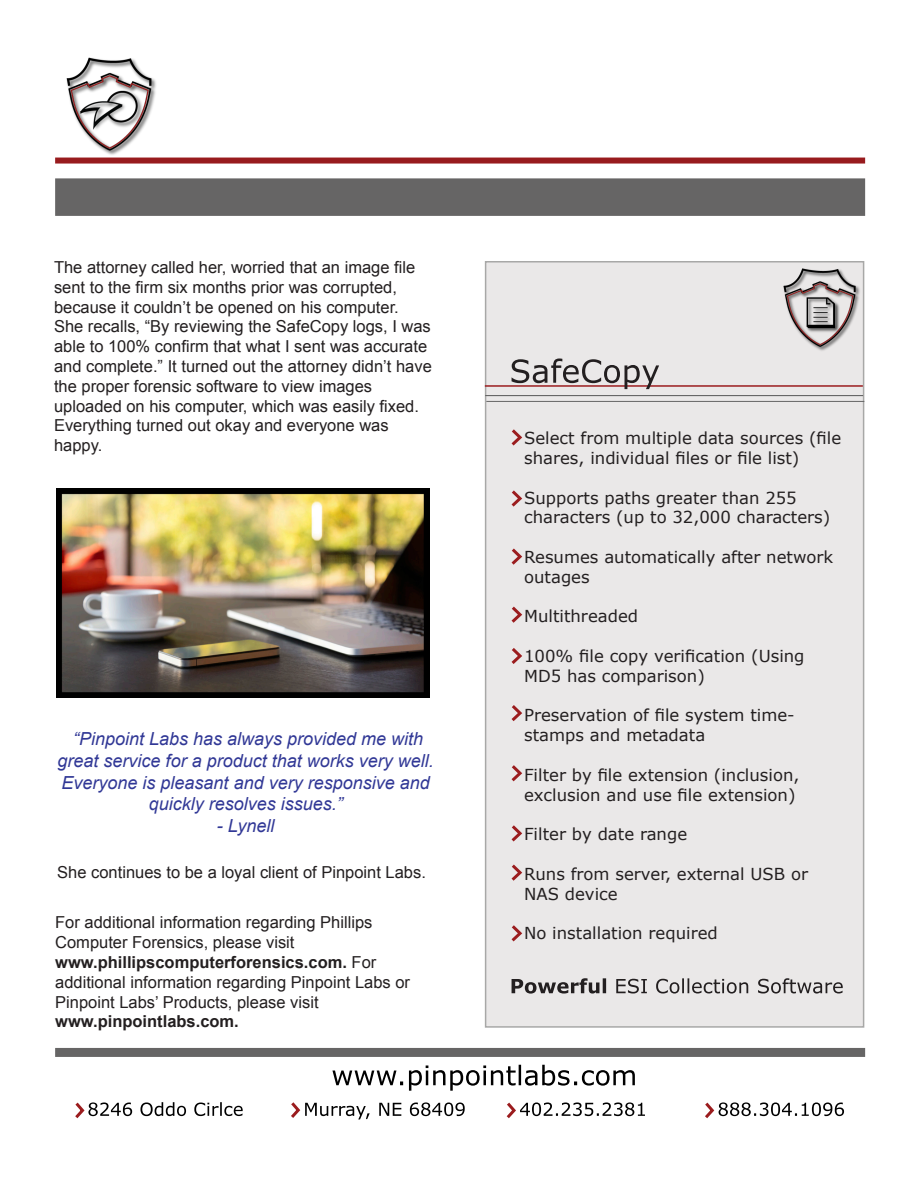
<style>
.page{position:relative;width:918px;height:1188px;background:#fff}
.page>*{position:absolute;margin:0;border:0;box-sizing:border-box;transform-origin:0 0}
.t1{font:italic 18px/21.6px "Arial";color:#313896;text-align:center}
.t2{font:16.5px/19.8px "Arial";color:#231f20}
.t3{font:16.5px/19.8px "Verdana";color:#231f20}
.t4{font:700 16.5px "Arial";color:#231f20}
.s1{font-weight:400}
</style>
<div class="page">
<div style="left:55px;top:178px;width:810px;height:38px;background:#666565"></div>
<div style="left:55px;top:158px;width:810px;height:6px;background:#981b1e"></div>
<div style="left:55px;top:1048px;width:810px;height:9px;background:#666565"></div>
<img style="left:64px;top:57px;width:94px;height:101px">
<svg style="left:332px;top:1065px;width:303px;height:26px"></svg>
<svg style="left:75px;top:1102px;width:769px;height:18px"></svg>
<div style="left:485px;top:261px;width:379px;height:767px;background:#eae8e8;border:2px solid #a8a8a7"></div>
<svg style="left:512px;top:978px;width:331px;height:16px"></svg>
<hr style="left:486px;top:401px;width:378px;height:1px;background:#666">
<hr style="left:485px;top:395px;width:378px;height:1px;background:#666">
<hr style="left:485px;top:385px;width:378px;height:2px;background:#9b1c1e">
<svg style="left:512px;top:358px;width:147px;height:31px"></svg>
<img style="left:783px;top:268px;width:77px;height:83px">
<svg style="left:511px;top:429px;width:12px;height:17px"></svg>
<svg style="left:511px;top:490px;width:12px;height:17px"></svg>
<svg style="left:511px;top:548px;width:12px;height:17px"></svg>
<svg style="left:511px;top:606px;width:12px;height:17px"></svg>
<svg style="left:511px;top:648px;width:11px;height:16px"></svg>
<svg style="left:511px;top:705px;width:11px;height:16px"></svg>
<svg style="left:511px;top:765px;width:12px;height:17px"></svg>
<svg style="left:511px;top:825px;width:12px;height:17px"></svg>
<svg style="left:511px;top:864px;width:12px;height:17px"></svg>
<svg style="left:511px;top:925px;width:12px;height:17px"></svg>
<img style="left:56px;top:488px;width:374px;height:210px">
<p class="t2" style="left:54px;top:257px;width:379px">The attorney called her, worried that an image file sent to the firm six months prior was corrupted, because it couldn’t be opened on his computer.<br>She recalls, “By reviewing the SafeCopy logs, I was able to 100% confirm that what I sent was accurate and complete.” It turned out the attorney didn’t have the proper forensic software to view images</p>
<p class="t2" style="left:54px;top:396px;width:367px">uploaded on his computer, which was easily fixed.</p>
<p class="t2" style="left:54px;top:416px;width:336px">Everything turned out okay and everyone was happy.</p>
<p class="t1" style="left:58px;top:729px;width:378px">“Pinpoint Labs has always provided me with great service for a product that works very well.<br>Everyone is pleasant and very responsive and quickly resolves issues.”</p>
<p class="t1" style="left:217px;top:815px;width:59px">- Lynell</p>
<p class="t2" style="left:57px;top:862px;width:370px">She continues to be a loyal client of Pinpoint Labs.</p>
<p class="t2" style="left:55px;top:913px;width:319px">For additional information regarding Phillips</p>
<p class="t2" style="left:55px;top:933px;width:241px">Computer Forensics, please visit</p>
<p class="t4" style="left:55px;top:951px;width:323px">www.phillipscomputerforensics.com. <span class="s1">For</span></p>
<p class="t2" style="left:55px;top:972px;width:356px">additional information regarding Pinpoint Labs or<br>Pinpoint Labs’ Products, please visit</p>
<p class="t4" style="left:55px;top:1011px;width:185px">www.pinpointlabs.com.</p>
<p class="t3" style="left:524px;top:428px;width:319px">Select from multiple data sources (file shares, individual files or file list)</p>
<p class="t3" style="left:524px;top:488px;width:308px">Supports paths greater than 255 characters (up to 32,000 characters)</p>
<p class="t3" style="left:524px;top:547px;width:311px">Resumes automatically after network</p>
<p class="t3" style="left:524px;top:567px;width:67px">outages</p>
<p class="t3" style="left:524px;top:606px;width:116px">Multithreaded</p>
<p class="t3" style="left:524px;top:646px;width:282px">100% file copy verification (Using<br>MD5 has comparison)</p>
<p class="t3" style="left:524px;top:705px;width:272px">Preservation of file system time&shy;stamps and metadata</p>
<p class="t3" style="left:524px;top:765px;width:277px">Filter by file extension (inclusion,</p>
<p class="t3" style="left:524px;top:785px;width:273px">exclusion and use file extension)</p>
<p class="t3" style="left:524px;top:824px;width:165px">Filter by date range</p>
<p class="t3" style="left:524px;top:864px;width:285px">Runs from server, external USB or<br>NAS device</p>
<p class="t3" style="left:524px;top:923px;width:195px">No installation required</p>
</div>
